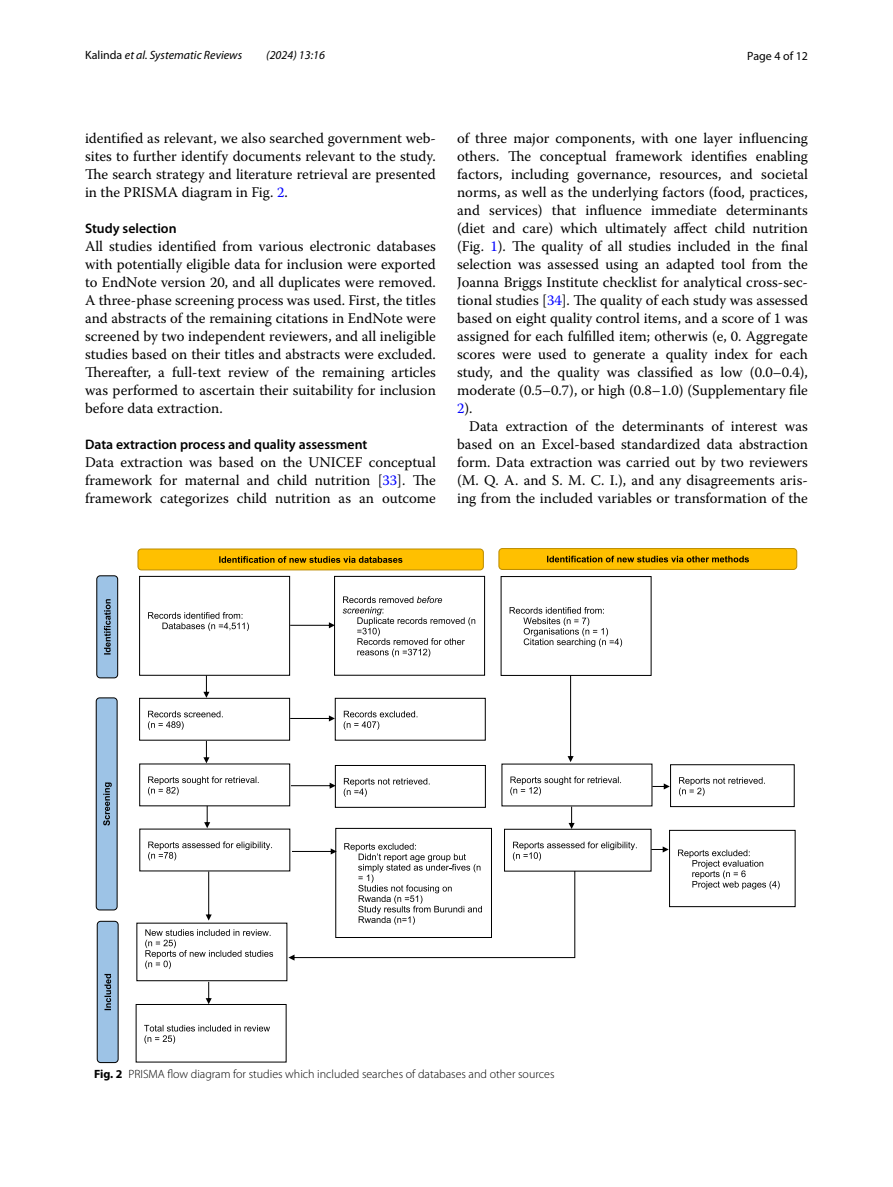
<style>
.page{position:relative;width:893px;height:1187px;background:#fff}
.page>*{position:absolute;margin:0;border:0;box-sizing:border-box;transform-origin:0 0}
.t1{font:14.7px/18px "Warnock Pro";color:#000;text-align:justify}
.t2{font:600 13.8px "Myriad Pro";color:#000}
.t3{font:300 12px "Myriad Pro";color:#000}
.t4{font:italic 12px "Myriad Pro";color:#000}
.t5{font:12px "Myriad Pro";color:#000}
.s1{font-style:normal}
.s2{color:#00f}
.s3{font-weight:700}
</style>
<div class="page">
<div style="left:139px;top:576px;width:151px;height:99px;border:1px solid #000"></div>
<svg style="left:148px;top:612px;width:101px;height:19px"></svg>
<div style="left:334px;top:576px;width:151px;height:99px;border:1px solid #000"></div>
<svg style="left:343px;top:596px;width:132px;height:61px"></svg>
<div style="left:139px;top:697px;width:151px;height:43px;border:1px solid #000"></div>
<svg style="left:148px;top:710px;width:75px;height:19px"></svg>
<div style="left:335px;top:697px;width:151px;height:43px;border:1px solid #000"></div>
<svg style="left:344px;top:710px;width:73px;height:19px"></svg>
<svg style="left:148px;top:776px;width:111px;height:19px"></svg>
<div style="left:335px;top:765px;width:151px;height:42px;border:1px solid #000"></div>
<svg style="left:344px;top:778px;width:86px;height:18px"></svg>
<svg style="left:148px;top:841px;width:124px;height:19px"></svg>
<div style="left:335px;top:827px;width:157px;height:110px;border:1px solid #000"></div>
<div style="left:501px;top:576px;width:151px;height:100px;border:1px solid #000"></div>
<svg style="left:510px;top:607px;width:112px;height:40px"></svg>
<div style="left:504px;top:828px;width:148px;height:43px;border:1px solid #000"></div>
<div style="left:669px;top:829px;width:127px;height:78px;border:1px solid #000"></div>
<svg style="left:678px;top:849px;width:102px;height:40px"></svg>
<div style="left:136px;top:922px;width:151px;height:59px;border:1px solid #000"></div>
<svg style="left:145px;top:929px;width:128px;height:40px"></svg>
<svg style="left:290px;top:622px;width:45px;height:6px"></svg>
<svg style="left:290px;top:715px;width:45px;height:6px"></svg>
<svg style="left:291px;top:782px;width:45px;height:6px"></svg>
<div style="left:138px;top:549px;width:345px;height:21px;background:#ffc000;border-radius:3px"></div>
<div style="left:137px;top:548px;width:347px;height:22px;border:1px solid #bc8c00;border-radius:3px"></div>
<svg style="left:219px;top:556px;width:183px;height:7px"></svg>
<div style="left:499px;top:548px;width:298px;height:21px;background:#ffc000;border-radius:3px"></div>
<div style="left:498px;top:548px;width:299px;height:22px;border:1px solid #bc8c00;border-radius:3px"></div>
<svg style="left:547px;top:555px;width:202px;height:7px"></svg>
<div style="left:97px;top:575px;width:21px;height:102px;background:#9dc3e6;border-radius:3px"></div>
<div style="left:96px;top:575px;width:22px;height:103px;border:1px solid #000;border-radius:3px"></div>
<svg style="left:104px;top:599px;width:7px;height:55px"></svg>
<div style="left:96px;top:697px;width:21px;height:212px;background:#9dc3e6;border-radius:3px"></div>
<div style="left:96px;top:697px;width:22px;height:213px;border:1px solid #000;border-radius:3px"></div>
<svg style="left:103px;top:782px;width:9px;height:43px"></svg>
<div style="left:97px;top:921px;width:21px;height:141px;background:#9dc3e6;border-radius:3px"></div>
<div style="left:97px;top:920px;width:22px;height:142px;border:1px solid #000;border-radius:3px"></div>
<svg style="left:104px;top:973px;width:7px;height:37px"></svg>
<svg style="left:203px;top:675px;width:6px;height:22px"></svg>
<svg style="left:203px;top:741px;width:6px;height:22px"></svg>
<svg style="left:204px;top:805px;width:6px;height:23px"></svg>
<svg style="left:206px;top:871px;width:6px;height:49px"></svg>
<svg style="left:288px;top:841px;width:349px;height:119px"></svg>
<div style="left:136px;top:1003px;width:151px;height:59px;border:1px solid #000"></div>
<svg style="left:144px;top:1024px;width:126px;height:19px"></svg>
<svg style="left:206px;top:981px;width:6px;height:23px"></svg>
<svg style="left:651px;top:846px;width:18px;height:6px"></svg>
<svg style="left:510px;top:776px;width:111px;height:19px"></svg>
<div style="left:670px;top:764px;width:125px;height:43px;border:1px solid #000"></div>
<svg style="left:679px;top:777px;width:86px;height:19px"></svg>
<svg style="left:652px;top:783px;width:18px;height:6px"></svg>
<svg style="left:568px;top:675px;width:6px;height:87px"></svg>
<svg style="left:569px;top:806px;width:6px;height:23px"></svg>
<p class="t4" style="left:85px;top:48px;width:159px"><span class="s1">Kalinda</span> et al. Systematic Reviews</p>
<p class="t4" style="left:266px;top:48px;width:60px">(2024) 13:16</p>
<p class="t5" style="left:747px;top:48px;width:62px">Page 4 of 12</p>
<p class="t1" style="left:85px;top:128px;width:352px">identified as relevant, we also searched government web&shy;sites to further identify documents relevant to the study.<br>The search strategy and literature retrieval are presented in the PRISMA diagram in Fig. <span class="s2">2</span>.</p>
<p class="t2" style="left:85px;top:219px;width:93px">Study selection</p>
<p class="t1" style="left:85px;top:236px;width:352px">All studies identified from various electronic databases with potentially eligible data for inclusion were exported to EndNote version 20, and all duplicates were removed.<br>A three-phase screening process was used. First, the titles and abstracts of the remaining citations in EndNote were screened by two independent reviewers, and all ineligible studies based on their titles and abstracts were excluded.<br>Thereafter, a full-text review of the remaining articles was performed to ascertain their suitability for inclusion before data extraction.</p>
<p class="t2" style="left:85px;top:435px;width:284px">Data extraction process and quality assessment</p>
<p class="t1" style="left:85px;top:452px;width:352px">Data extraction was based on the UNICEF conceptual framework for maternal and child nutrition [<span class="s2">33</span>]. The framework categorizes child nutrition as an outcome</p>
<p class="t1" style="left:457px;top:128px;width:352px">of three major components, with one layer influencing others. The conceptual framework identifies enabling factors, including governance, resources, and societal norms, as well as the underlying factors (food, practices, and services) that influence immediate determinants (diet and care) which ultimately affect child nutrition (Fig. <span class="s2">1</span>). The quality of all studies included in the final selection was assessed using an adapted tool from the Joanna Briggs Institute checklist for analytical cross-sec&shy;tional studies [<span class="s2">34</span>]. The quality of each study was assessed based on eight quality control items, and a score of 1 was assigned for each fulfilled item; otherwis (e, 0. Aggregate scores were used to generate a quality index for each study, and the quality was classified as low (0.0–0.4), moderate (0.5–0.7), or high (0.8–1.0) (Supplementary file <span class="s2">2</span>).</p>
<p class="t1" style="left:457px;top:416px;width:352px;text-indent:12px">Data extraction of the determinants of interest was based on an Excel-based standardized data abstraction form. Data extraction was carried out by two reviewers (M. Q. A. and S. M. C. I.), and any disagreements aris&shy;ing from the included variables or transformation of the</p>
<p class="t3" style="left:94px;top:1067px;width:462px"><span class="s3">Fig. 2</span> PRISMA flow diagram for studies which included searches of databases and other sources</p>
</div>
